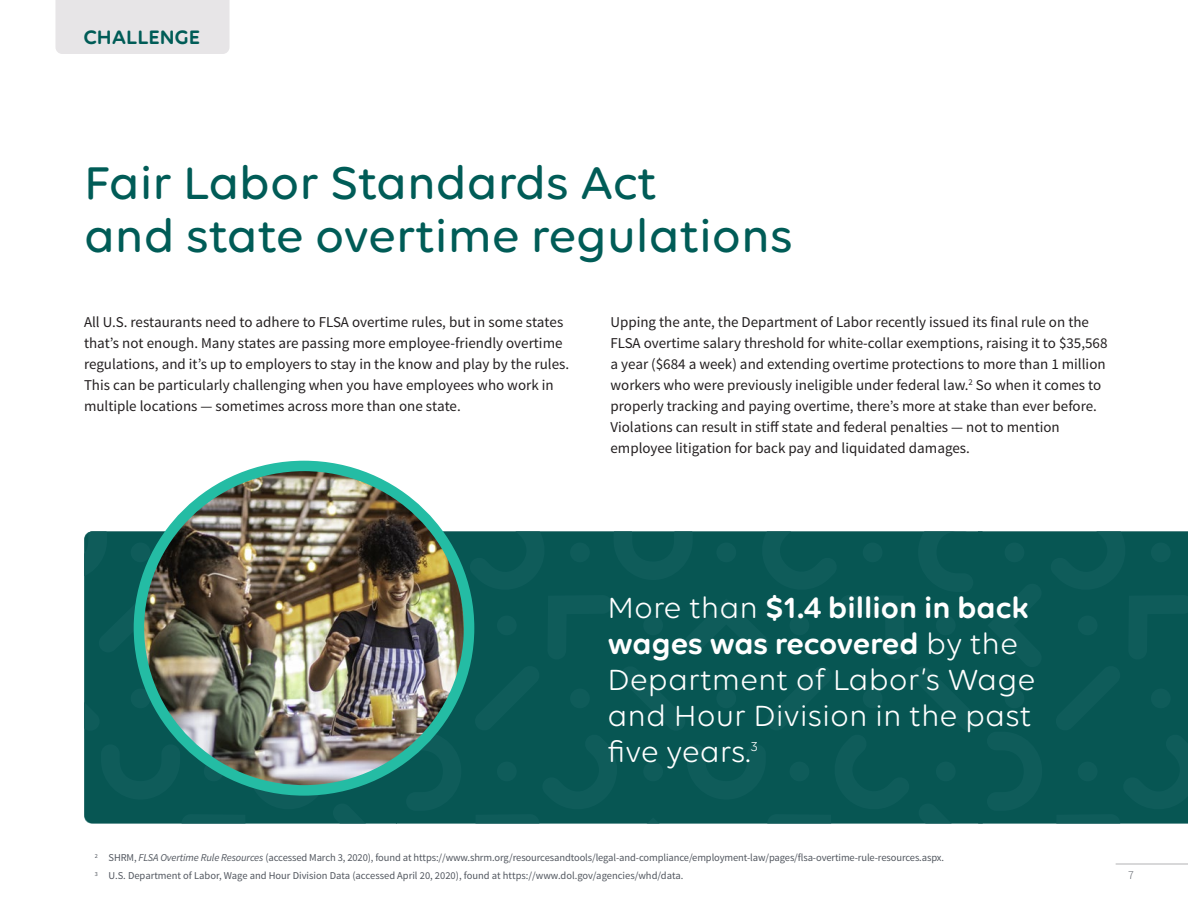
<style>
.page{position:relative;width:1188px;height:918px;background:#fff}
.page>*{position:absolute;margin:0;border:0;box-sizing:border-box;transform-origin:0 0}
.Main_headline_33_39{font:500 49.5px/52.5px "Volte Rounded";color:#005c57}
.Callout_title{font:31.5px/36px "Volte Rounded";color:#fff}
.Section_header{font:600 21px "Volte Rounded";color:#005c57}
.text{font:15px/21px "Source Sans Pro";color:#231f20}
.Callout_title-2{font:13.95px "Volte Rounded";color:#fff}
.Page_number{font:300 12px "Source Sans Pro";color:#52575f}
.footnote{font:10.5px "Source Sans Pro";letter-spacing:-.01em;color:#52575f}
.s1{font-weight:600}
.s2{font-style:italic}
</style>
<div class="page">
<div style="left:56px;top:0;width:174px;height:54px;background:#e7e5e7"></div>
<div style="left:84px;top:532px;width:1104px;height:291px;background:#075653"></div>
<img style="left:139px;top:466px;width:330px;height:324px">
<div style="left:134px;top:461px;width:340px;height:335px;border:10px solid #24bca4;border-radius:50%"></div>
<hr style="left:1116px;top:864px;width:72px;height:1px;background:#b2b2b5">
<p class="Section_header" style="left:84px;top:24px;width:118px">CHALLENGE</p>
<p class="Main_headline_33_39" style="left:84px;top:155px;width:710px">Fair Labor Standards Act<br>and state overtime regulations</p>
<p class="text" style="left:84px;top:311px;width:485px">All U.S. restaurants need to adhere to FLSA overtime rules, but in some states that’s not enough. Many states are passing more employee-friendly overtime regulations, and it’s up to employers to stay in the know and play by the rules.<br>This can be particularly challenging when you have employees who work in multiple locations — sometimes across more than one state.</p>
<p class="text" style="left:610px;top:311px;width:499px">Upping the ante, the Department of Labor recently issued its final rule on the FLSA overtime salary threshold for white-collar exemptions, raising it to $35,568 a year ($684 a week) and extending overtime protections to more than 1 million workers who were previously ineligible under federal law. <sup>2</sup> So when it comes to properly tracking and paying overtime, there’s more at stake than ever before.<br>Violations can result in stiff state and federal penalties — not to mention employee litigation for back pay and liquidated damages.</p>
<p class="Callout_title" style="left:608px;top:589px;width:430px">More than <span class="s1">$1.4 billion in back wages was recovered</span> by the<br>Department of Labor’s Wage and Hour Division in the past five years.</p>
<p class="Callout_title-2" style="left:751px;top:738px;width:9px">3</p>
<p class="footnote" style="left:95px;top:851px;width:849px"><sup>2</sup> SHRM, <span class="s2">FLSA Overtime Rule Resources</span> (accessed March 3, 2020), found at https://www.shrm.org/resourcesandtools/legal-and-compliance/employment-law/pages/flsa-overtime-rule-resources.aspx.</p>
<p class="footnote" style="left:95px;top:869px;width:589px"><sup>3</sup> U.S. Department of Labor, Wage and Hour Division Data (accessed April 20, 2020), found at https://www.dol.gov/agencies/whd/data.</p>
<p class="Page_number" style="left:1128px;top:868px;width:7px">7</p>
</div>
